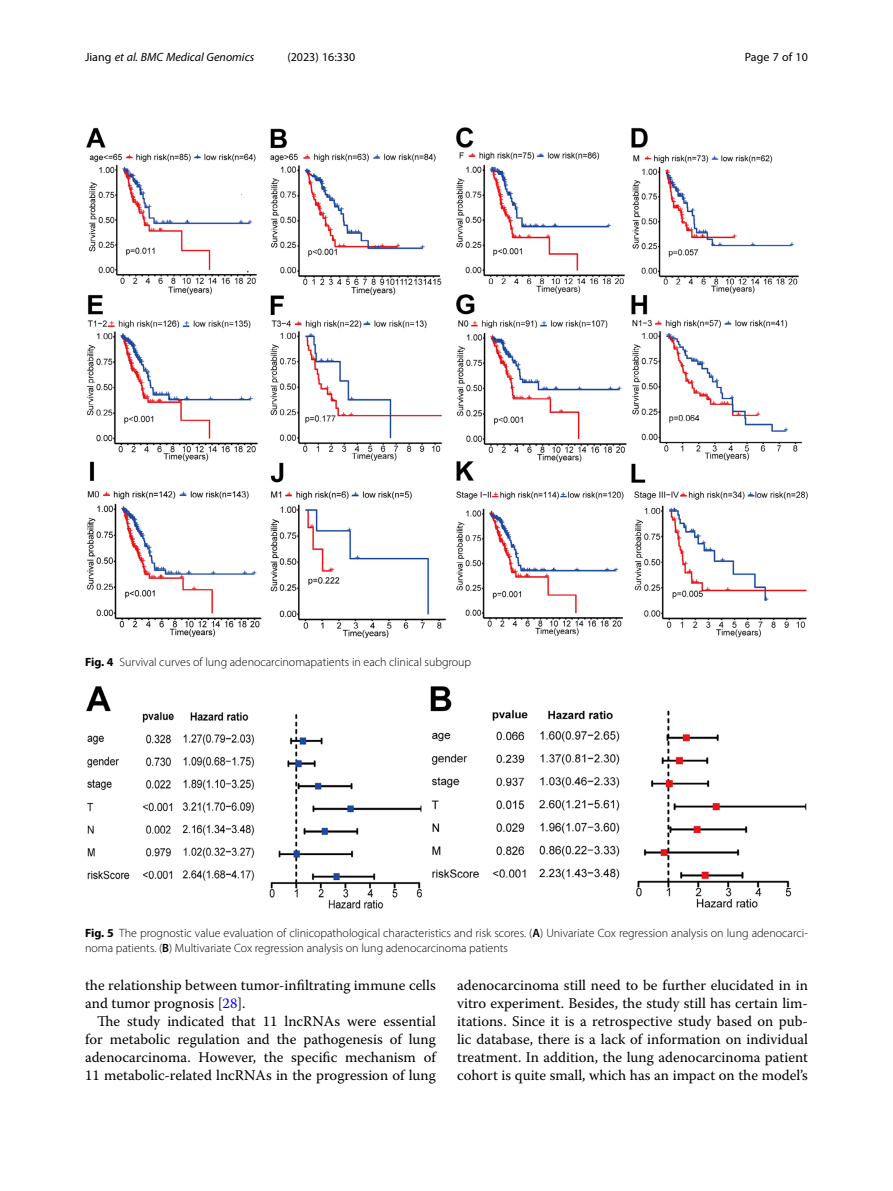
<style>
.page{position:relative;width:893px;height:1191px;background:#fff}
.page>*{position:absolute;margin:0;border:0;box-sizing:border-box;transform-origin:0 0}
.Body_Text_Indent{font:14.7px/18px "Warnock Pro";color:#000;text-align:justify}
.Figure_Caption{font:300 12px/15px "Myriad Pro";color:#000}
.t1{font:italic 12px "Myriad Pro";color:#000}
.t2{font:12px "Myriad Pro";color:#000}
.s1{font-style:normal}
.s2{font-weight:700}
.s3{font-weight:600}
.s4{color:#00f}
</style>
<div class="page">
<img style="left:86px;top:686px;width:721px;height:223px">
<img style="left:86px;top:127px;width:722px;height:512px">
<p class="t1" style="left:85px;top:50px;width:171px"><span class="s1">Jiang</span> et al. BMC Medical Genomics</p>
<p class="t2" style="left:287px;top:50px;width:70px">(2023) 16:330</p>
<p class="t2" style="left:745px;top:50px;width:65px">Page 7 of 10</p>
<p class="Figure_Caption" style="left:85px;top:654px;width:388px"><span class="s2">Fig. 4</span> Survival curves of lung adenocarcinomapatients in each clinical subgroup</p>
<p class="Figure_Caption" style="left:85px;top:925px;width:724px"><span class="s2">Fig. 5</span> The prognostic value evaluation of clinicopathological characteristics and risk scores. (<span class="s3">A</span>) Univariate Cox regression analysis on lung adenocarci&shy;noma patients. (<span class="s3">B</span>) Multivariate Cox regression analysis on lung adenocarcinoma patients</p>
<p class="Body_Text_Indent" style="left:85px;top:976px;width:352px">the relationship between tumor-infiltrating immune cells and tumor prognosis [<span class="s4">28</span>].</p>
<p class="Body_Text_Indent" style="left:85px;top:1012px;width:352px;text-indent:12px">The study indicated that 11 lncRNAs were essential for metabolic regulation and the pathogenesis of lung adenocarcinoma. However, the specific mechanism of 11 metabolic-related lncRNAs in the progression of lung</p>
<p class="Body_Text_Indent" style="left:457px;top:976px;width:352px">adenocarcinoma still need to be further elucidated in in vitro experiment. Besides, the study still has certain lim&shy;itations. Since it is a retrospective study based on pub&shy;lic database, there is a lack of information on individual treatment. In addition, the lung adenocarcinoma patient cohort is quite small, which has an impact on the model’s</p>
</div>
